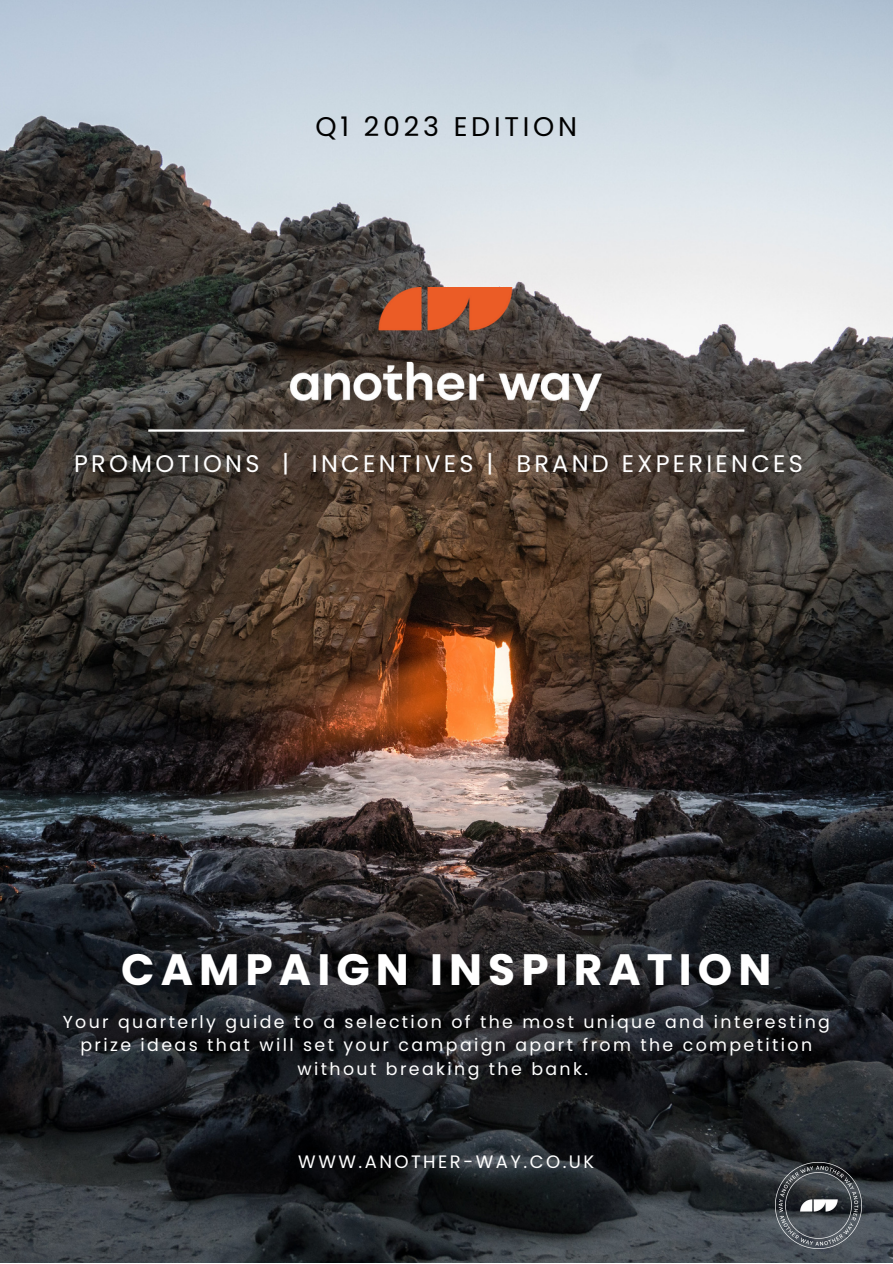
<style>
.page{position:relative;width:893px;height:1264px;background:#fff}
.page>*{position:absolute;margin:0;border:0;box-sizing:border-box;transform-origin:0 0}
.t1{font:700 43.8px "Poppins";letter-spacing:.14em;color:#fff}
.t2{font:27px "Poppins";letter-spacing:.14em;color:#000}
.t3{font:24px "Poppins";letter-spacing:.14em;color:#fff}
.t4{font:18px "Poppins";letter-spacing:.14em;color:#fff}
.t5{font:17.4px/23.5px "Poppins";letter-spacing:.14em;color:#fff;text-align:center}
</style>
<div class="page">
<img style="left:0;top:0;width:892px;height:1262px">
<hr style="left:148px;top:429px;width:596px;height:2px;background:#fff">
<img style="left:290px;top:287px;width:312px;height:123px">
<img style="left:775px;top:1162px;width:86px;height:85px">
<h2 class="t2" style="left:315px;top:108px;width:263px">Q1 2023 EDITION</h2>
<h3 class="t3" style="left:74px;top:446px;width:730px">PROMOTIONS | INCENTIVES | BRAND EXPERIENCES</h3>
<h1 class="t1" style="left:121px;top:939px;width:651px">CAMPAIGN INSPIRATION</h1>
<p class="t5" style="left:63px;top:1009px;width:768px">Your quarterly guide to a selection of the most unique and interesting prize ideas that will set your campaign apart from the competition without breaking the bank.</p>
<p class="t4" style="left:298px;top:1149px;width:297px">WWW.ANOTHER-WAY.CO.UK</p>
</div>
